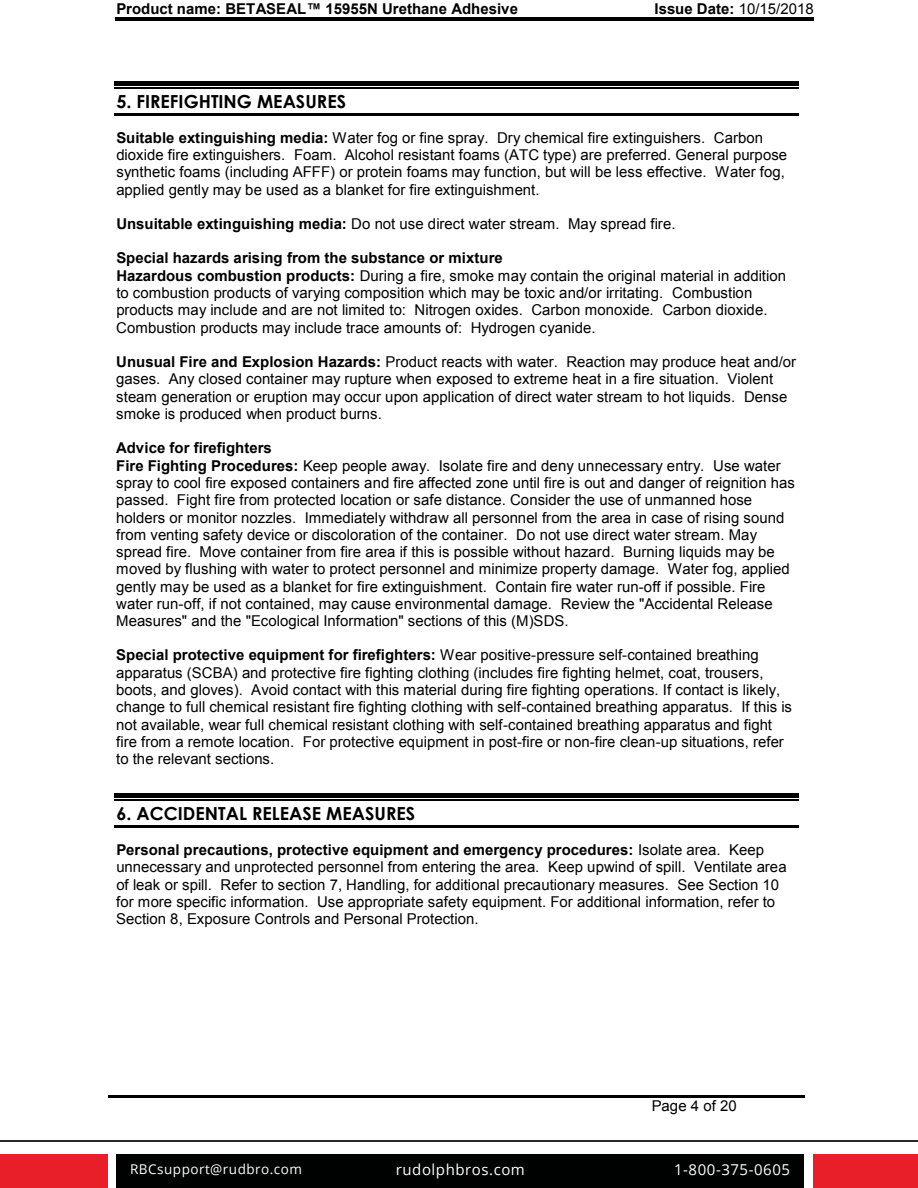
<style>
.page{position:relative;width:918px;height:1188px;background:#fff}
.page>*{position:absolute;margin:0;border:0;box-sizing:border-box;transform-origin:0 0}
.t1{font:700 18px "Century Gothic";color:#000}
.t2{font:15px/17.2px "Arial";color:#000}
.t3{font:700 15px "Arial";color:#000}
.t4{font:15px "Open Sans";letter-spacing:.035em;color:#fff}
.t5{font:13.5px "Open Sans";letter-spacing:.035em;color:#fff}
.s1{font-weight:400}
.s2{font-weight:700}
</style>
<div class="page">
<div style="left:813px;top:1155px;width:105px;height:33px;background:#e81e29"></div>
<div style="left:0;top:1155px;width:107px;height:33px;background:#e81e29"></div>
<div style="left:116px;top:1155px;width:688px;height:33px;background:#000101"></div>
<hr style="left:0;top:1140px;width:918px;height:2px;background:#292829">
<hr style="left:115px;top:17px;width:475px;height:4px;background:#000">
<svg style="left:590px;top:17px;width:3px;height:4px"></svg>
<hr style="left:593px;top:17px;width:221px;height:4px;background:#000">
<hr style="left:108px;top:1095px;width:536px;height:2px;background:#000">
<hr style="left:646px;top:1095px;width:159px;height:2px;background:#000">
<div style="left:114px;top:81px;width:685px;height:5px;background:#000"></div>
<hr style="left:114px;top:87px;width:685px;height:1px;background:#000">
<hr style="left:114px;top:113px;width:685px;height:2px;background:#000">
<hr style="left:114px;top:794px;width:685px;height:4px;background:#000">
<hr style="left:114px;top:799px;width:685px;height:1px;background:#000">
<hr style="left:114px;top:825px;width:685px;height:3px;background:#000">
<p class="t3" style="left:116px;top:-1px;width:403px">Product name: BETASEAL™ 15955N Urethane Adhesive</p>
<p class="t3" style="left:655px;top:-1px;width:161px">Issue Date: <span class="s1">10/15/2018</span></p>
<p class="t1" style="left:116px;top:88px;width:231px">5. FIREFIGHTING MEASURES</p>
<p class="t2" style="left:116px;top:129px;width:672px"><span class="s2">Suitable extinguishing media:</span> Water fog or fine spray. Dry chemical fire extinguishers. Carbon dioxide fire extinguishers. Foam. Alcohol resistant foams (ATC type) are preferred. General purpose synthetic foams (including AFFF) or protein foams may function, but will be less effective. Water fog, applied gently may be used as a blanket for fire extinguishment.</p>
<p class="t2" style="left:116px;top:215px;width:561px"><span class="s2">Unsuitable extinguishing media:</span> Do not use direct water stream. May spread fire.</p>
<p class="t2" style="left:116px;top:250px;width:671px"><span class="s2">Special hazards arising from the substance or mixture<br>Hazardous combustion products:</span> During a fire, smoke may contain the original material in addition to combustion products of varying composition which may be toxic and/or irritating. Combustion products may include and are not limited to: Nitrogen oxides. Carbon monoxide. Carbon dioxide.<br>Combustion products may include trace amounts of: Hydrogen cyanide.</p>
<p class="t2" style="left:116px;top:353px;width:681px"><span class="s2">Unusual Fire and Explosion Hazards:</span> Product reacts with water. Reaction may produce heat and/or gases. Any closed container may rupture when exposed to extreme heat in a fire situation. Violent steam generation or eruption may occur upon application of direct water stream to hot liquids. Dense smoke is produced when product burns.</p>
<p class="t2" style="left:116px;top:440px;width:680px"><span class="s2">Advice for firefighters<br>Fire Fighting Procedures:</span> Keep people away. Isolate fire and deny unnecessary entry. Use water spray to cool fire exposed containers and fire affected zone until fire is out and danger of reignition has passed. Fight fire from protected location or safe distance. Consider the use of unmanned hose holders or monitor nozzles. Immediately withdraw all personnel from the area in case of rising sound from venting safety device or discoloration of the container. Do not use direct water stream. May spread fire. Move container from fire area if this is possible without hazard. Burning liquids may be moved by flushing with water to protect personnel and minimize property damage. Water fog, applied gently may be used as a blanket for fire extinguishment. Contain fire water run-off if possible. Fire water run-off, if not contained, may cause environmental damage. Review the "Accidental Release Measures" and the "Ecological Information" sections of this (M)SDS.</p>
<p class="t2" style="left:116px;top:647px;width:677px"><span class="s2">Special protective equipment for firefighters:</span> Wear positive-pressure self-contained breathing apparatus (SCBA) and protective fire fighting clothing (includes fire fighting helmet, coat, trousers, boots, and gloves). Avoid contact with this material during fire fighting operations. If contact is likely, change to full chemical resistant fire fighting clothing with self-contained breathing apparatus. If this is not available, wear full chemical resistant clothing with self-contained breathing apparatus and fight fire from a remote location. For protective equipment in post-fire or non-fire clean-up situations, refer to the relevant sections.</p>
<p class="t1" style="left:116px;top:800px;width:300px">6. ACCIDENTAL RELEASE MEASURES</p>
<p class="t2" style="left:116px;top:841px;width:672px"><span class="s2">Personal precautions, protective equipment and emergency procedures:</span> Isolate area. Keep unnecessary and unprotected personnel from entering the area. Keep upwind of spill. Ventilate area of leak or spill. Refer to section 7, Handling, for additional precautionary measures. See Section 10 for more specific information. Use appropriate safety equipment. For additional information, refer to Section 8, Exposure Controls and Personal Protection.</p>
<p class="t2" style="left:652px;top:1097px;width:87px">Page 4 of 20</p>
<p class="t5" style="left:130px;top:1160px;width:173px">RBCsupport@rudbro.com</p>
<p class="t4" style="left:396px;top:1160px;width:131px">rudolphbros.com</p>
<p class="t4" style="left:674px;top:1160px;width:117px">1-800-375-0605</p>
</div>
